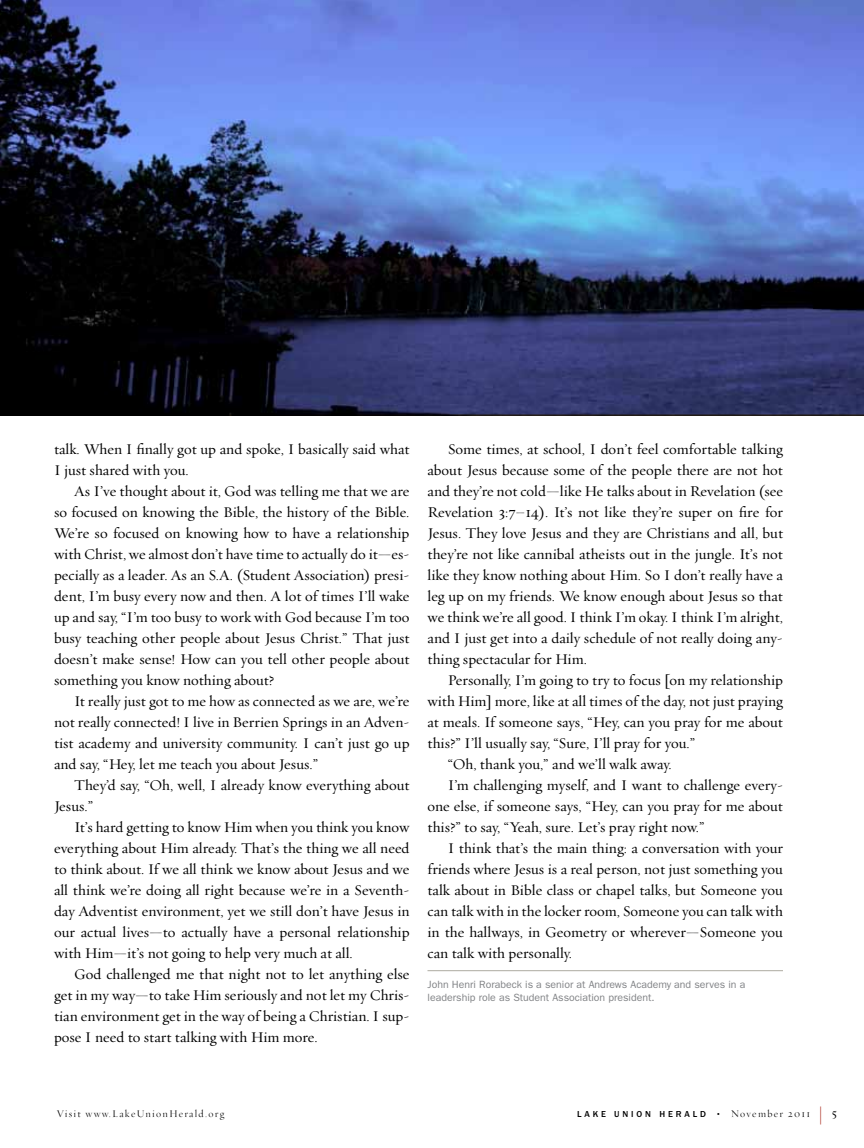
<style>
.page{position:relative;width:864px;height:1148px;background:#fff}
.page>*{position:absolute;margin:0;border:0;box-sizing:border-box;transform-origin:0 0}
.t1{font:15px/21px "Requiem Text";color:#000;text-align:justify}
.t2{font:10.5px/12.6px "ITC Franklin Gothic Std";color:#808285}
.t3{font:10.5px "Requiem Fine";letter-spacing:.12em;color:#000}
.t4{font:500 9px "ITC Franklin Gothic Std";letter-spacing:.32em;color:#000}
.s1{font-family:"Requiem Fine";font-weight:400;font-size:10.5px}
.s2{font-family:"ITC Franklin Gothic Std Bk X Cp";font-weight:400;font-size:18px;color:#a61f12}
.s3{font-family:"Requiem Text";font-weight:400;font-size:12px}
</style>
<div class="page">
<img style="left:1px;top:0;width:863px;height:414px">
<hr style="left:428px;top:970px;width:355px;height:1px;background:#adaaa1">
<hr style="left:0;top:414px;width:864px;height:2px;background:#b48438">
<p class="t1" style="left:54px;top:438px;width:357px">talk. When I finally got up and spoke, I basically said what<br>I just shared with you.</p>
<p class="t1" style="left:54px;top:480px;width:357px;text-indent:20px">As I’ve thought about it, God was telling me that we are so focused on knowing the Bible, the history of the Bible.<br>We’re so focused on knowing how to have a relationship with Christ, we almost don’t have time to actually do it—es&shy;pecially as a leader. As an S.A. (Student Association) presi&shy;dent, I’m busy every now and then. A lot of times I’ll wake up and say, “I’m too busy to work with God because I’m too busy teaching other people about Jesus Christ.” That just doesn’t make sense! How can you tell other people about something you know nothing about?</p>
<p class="t1" style="left:54px;top:690px;width:357px;text-indent:20px">It really just got to me how as connected as we are, we’re not really connected! I live in Berrien Springs in an Adven&shy;tist academy and university community. I can’t just go up and say, “Hey, let me teach you about Jesus.”</p>
<p class="t1" style="left:54px;top:774px;width:357px;text-indent:20px">They’d say, “Oh, well, I already know everything about<br>Jesus.”</p>
<p class="t1" style="left:54px;top:816px;width:357px;text-indent:20px">It’s hard getting to know Him when you think you know everything about Him already. That’s the thing we all need to think about. If we all think we know about Jesus and we all think we’re doing all right because we’re in a Seventh&shy;day Adventist environment, yet we still don’t have Jesus in our actual lives—to actually have a personal relationship with Him—it’s not going to help very much at all.</p>
<p class="t1" style="left:54px;top:963px;width:357px;text-indent:20px">God challenged me that night not to let anything else get in my way—to take Him seriously and not let my Chris&shy;tian environment get in the way of being a Christian. I sup&shy;pose I need to start talking with Him more.</p>
<p class="t1" style="left:428px;top:438px;width:357px;text-indent:20px">Some times, at school, I don’t feel comfortable talking about Jesus because some of the people there are not hot and they’re not cold—like He talks about in Revelation (see Revelation 3:7–14). It’s not like they’re super on fire for Jesus. They love Jesus and they are Christians and all, but they’re not like cannibal atheists out in the jungle. It’s not like they know nothing about Him. So I don’t really have a leg up on my friends. We know enough about Jesus so that we think we’re all good. I think I’m okay. I think I’m alright, and I just get into a daily schedule of not really doing any&shy;thing spectacular for Him.</p>
<p class="t1" style="left:448px;top:669px;width:337px">Personally, I’m going to try to focus [on my relationship</p>
<p class="t1" style="left:428px;top:690px;width:357px">with Him] more, like at all times of the day, not just praying</p>
<p class="t1" style="left:428px;top:711px;width:357px">at meals. If someone says, “Hey, can you pray for me about</p>
<p class="t1" style="left:428px;top:732px;width:269px">this?” I’ll usually say, “Sure, I’ll pray for you.”</p>
<p class="t1" style="left:448px;top:753px;width:225px">“Oh, thank you,” and we’ll walk away.</p>
<p class="t1" style="left:448px;top:774px;width:337px">I’m challenging myself, and I want to challenge every-</p>
<p class="t1" style="left:428px;top:795px;width:357px">one else, if someone says, “Hey, can you pray for me about</p>
<p class="t1" style="left:428px;top:816px;width:278px">this?” to say, “Yeah, sure. Let’s pray right now.”</p>
<p class="t1" style="left:448px;top:837px;width:337px">I think that’s the main thing: a conversation with your</p>
<p class="t1" style="left:428px;top:858px;width:357px">friends where Jesus is a real person, not just something you</p>
<p class="t1" style="left:428px;top:879px;width:357px">talk about in Bible class or chapel talks, but Someone you</p>
<p class="t1" style="left:428px;top:900px;width:357px">can talk with in the locker room, Someone you can talk with</p>
<p class="t1" style="left:428px;top:921px;width:357px">in the hallways, in Geometry or wherever—Someone you</p>
<p class="t1" style="left:428px;top:942px;width:146px">can talk with personally.</p>
<p class="t2" style="left:428px;top:978px;width:319px">John Henri Rorabeck is a senior at Andrews Academy and serves in a leadership role as Student Association president.</p>
<p class="t3" style="left:57px;top:1106px;width:169px">Visit www.LakeUnionHerald.org</p>
<p class="t4" style="left:577px;top:1108px;width:261px">LAKE UNION HERALD • <span class="s1">November 2011</span> <span class="s2">|</span> <span class="s3">5</span></p>
</div>
